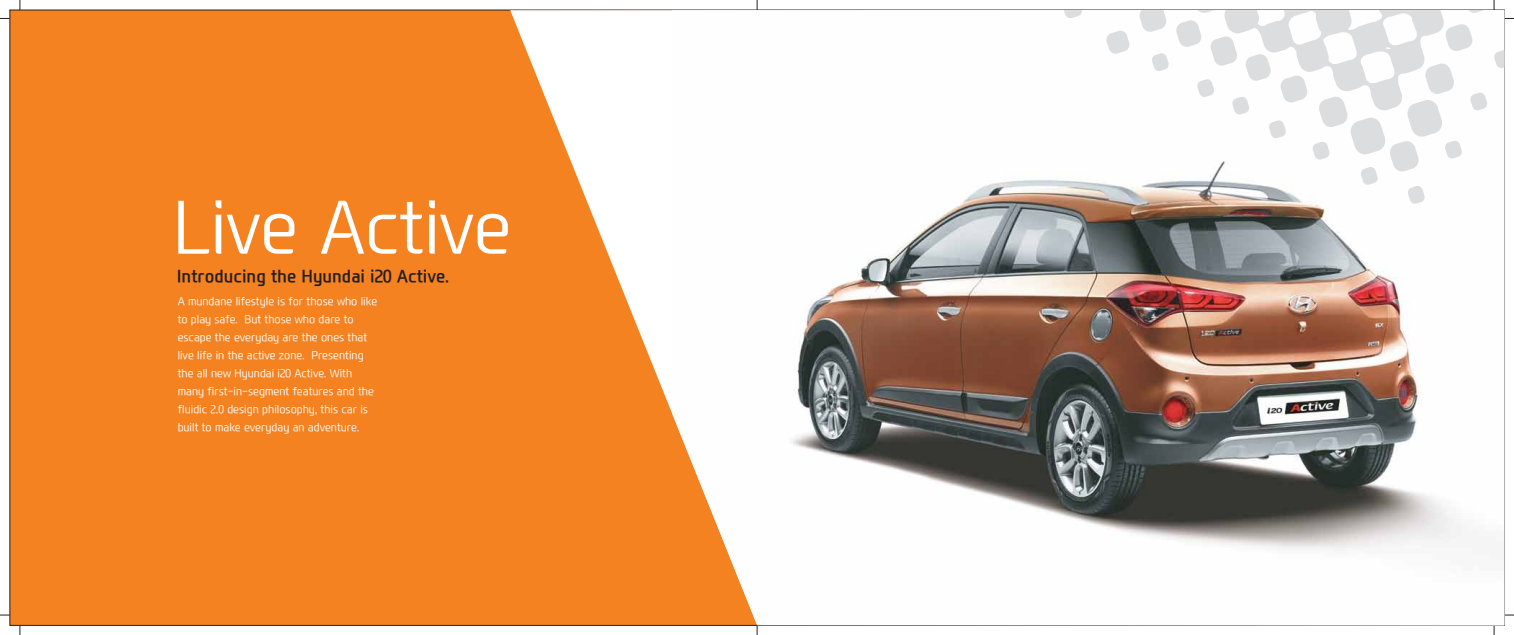
<style>
.page{position:relative;width:1514px;height:635px;background:#fff}
.page>*{position:absolute;margin:0;border:0;box-sizing:border-box;transform-origin:0 0}
.t1{font:70.8px "Hyundai L";letter-spacing:-.01em;color:#fff}
.t2{font:17px "Hyundai B";color:#231f20}
.t3{font:11px/18px "Hyundai L";color:#fff}
</style>
<div class="page">
<div style="left:9px;top:10px;width:1495px;height:615px;background:#f58220"></div>
<svg style="left:510px;top:10px;width:162px;height:615px"></svg>
<img style="left:672px;top:10px;width:832px;height:615px">
<svg style="left:1062px;top:10px;width:442px;height:194px;background:#f4f3f3"></svg>
<p class="t1" style="left:173px;top:179px;width:340px">Live Active</p>
<p class="t2" style="left:177px;top:264px;width:274px">Introducing the Hyundai i20 Active.</p>
<p class="t3" style="left:178px;top:292px;width:201px">A mundane lifestyle is for those who like to play safe. But those who dare to escape the everyday are the ones that live life in the active zone. Presenting the all new Hyundai i20 Active. With many first-in-segment features and the fluidic 2.0 design philosophy, this car is built to make everyday an adventure.</p>
</div>
